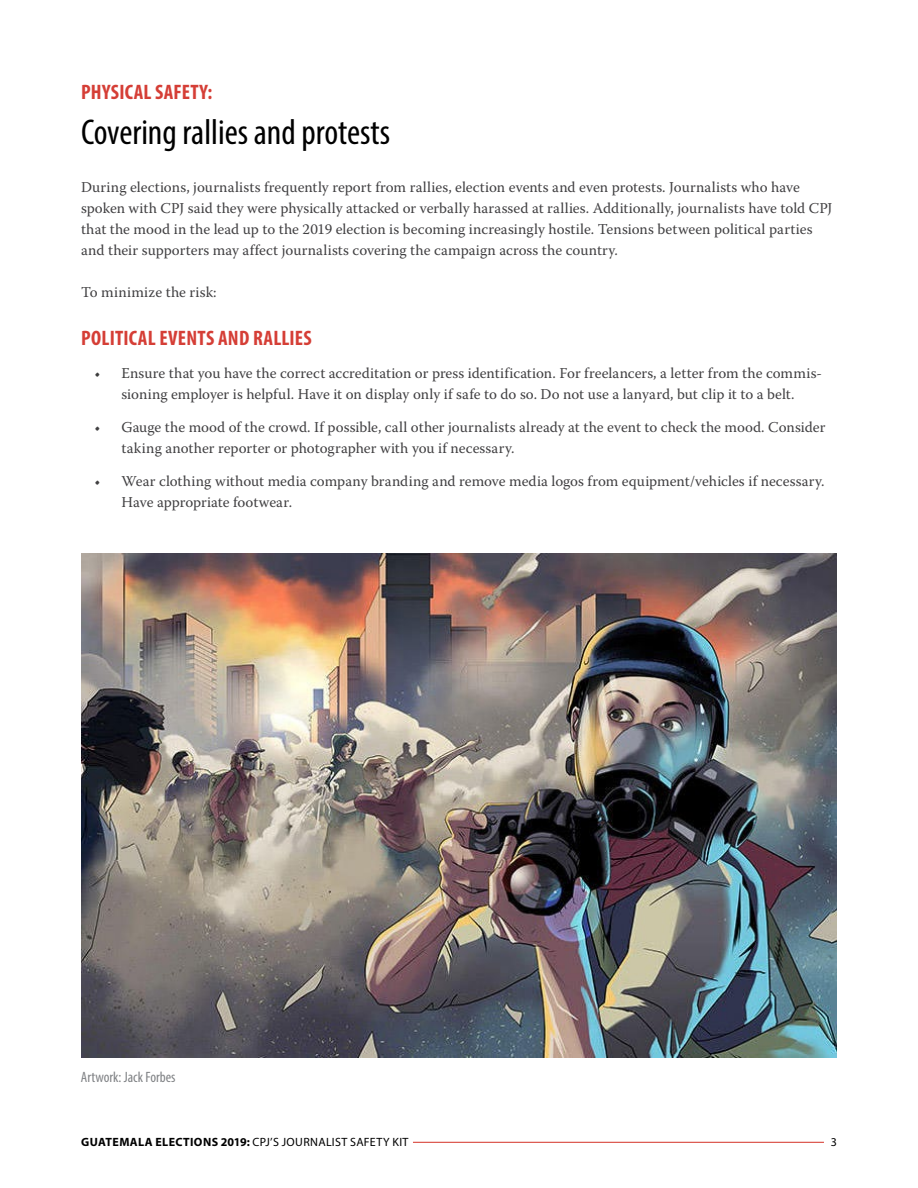
<style>
.page{position:relative;width:918px;height:1188px;background:#fff}
.page>*{position:absolute;margin:0;border:0;box-sizing:border-box;transform-origin:0 0}
.t1{font:condensed 36px "Myriad Pro";color:#000}
.t2{font:700 condensed 21px "Myriad Pro";letter-spacing:.01em;color:#d53e36}
.t3{font:15px/21px "Warnock Pro";letter-spacing:.005em;color:#414042}
.t4{font:condensed 15px "Myriad Pro";color:#808285}
.t5{font:12px "Myriad Pro";letter-spacing:.025em;color:#000}
.s1{color:#3d3d3d}
.s2{font-weight:700}
</style>
<div class="page">
<hr style="left:413px;top:1142px;width:411px;height:1px;background:#d43126">
<img style="left:81px;top:553px;width:756px;height:504px">
<h2 class="t2" style="left:81px;top:79px;width:133px">PHYSICAL SAFETY:</h2>
<h1 class="t1" style="left:81px;top:110px;width:311px">Covering rallies and protests</h1>
<p class="t3" style="left:81px;top:176px;width:753px">During elections, journalists frequently report from rallies, election events and even protests. Journalists who have spoken with CPJ said they were physically attacked or verbally harassed at rallies. Additionally, journalists have told CPJ that the mood in the lead up to the 2019 election is becoming increasingly hostile. Tensions between political parties and their supporters may affect journalists covering the campaign across the country.</p>
<p class="t3" style="left:81px;top:281px;width:137px">To minimize the risk:</p>
<h2 class="t2" style="left:81px;top:325px;width:232px">POLITICAL EVENTS AND RALLIES</h2>
<p class="t3" style="left:94px;top:362px;width:729px;text-align:center"><span class="s1">• E</span>nsure that you have the correct accreditation or press identification. For freelancers, a letter from the commis&shy;sioning employer is helpful. Have it on display only if safe to do so. Do not use a lanyard, but clip it to a belt.</p>
<p class="t3" style="left:121px;top:416px;width:705px;text-indent:-27px">• Gauge the mood of the crowd. If possible, call other journalists already at the event to check the mood. Consider taking another reporter or photographer with you if necessary.</p>
<p class="t3" style="left:121px;top:470px;width:705px;text-indent:-27px">• Wear clothing without media company branding and remove media logos from equipment/vehicles if necessary.<br>Have appropriate footwear.</p>
<p class="t4" style="left:81px;top:1068px;width:96px">Artwork: Jack Forbes</p>
<p class="t5" style="left:81px;top:1135px;width:329px"><span class="s2">GUATEMALA ELECTIONS 2019:</span> CPJ’S JOURNALIST SAFETY KIT</p>
<p class="t5" style="left:831px;top:1135px;width:8px">3</p>
</div>
